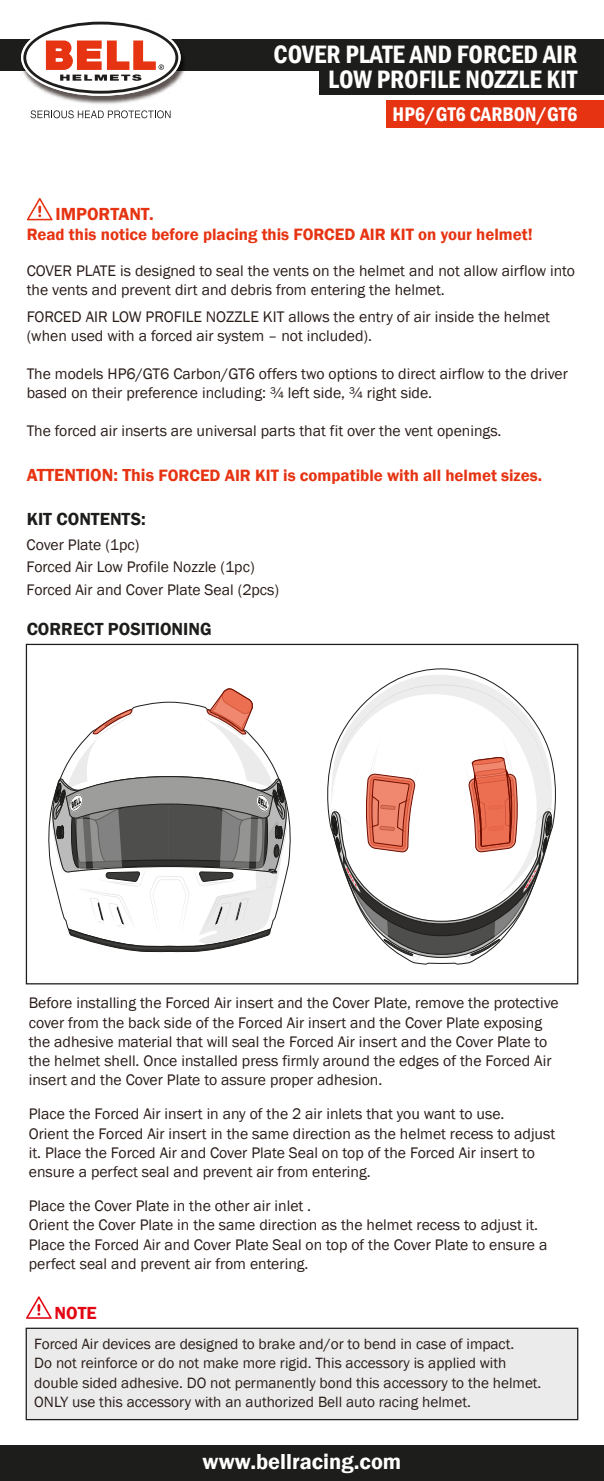
<style>
.page{position:relative;width:604px;height:1481px;background:#fff}
.page>*{position:absolute;margin:0;border:0;box-sizing:border-box;transform-origin:0 0}
.t1{font:600 condensed 25.88px/24.8px "Franklin Gothic";color:#fff;text-align:right}
.t2{font:600 22.28px "Franklin Gothic";color:#fff}
.t3{font:600 condensed 20.25px "Franklin Gothic";color:#fff}
.t4{font:600 18px "Franklin Gothic";color:#1d1d1b}
.t5{font:600 18px "Franklin Gothic";color:#e63312}
.t6{font:600 18px "Franklin Gothic";color:#e30613}
.t7{font:600 16.88px "Franklin Gothic";color:#e63312}
.t8{font:15.75px/19.1px "Franklin Gothic";color:#291c19}
.t9{font:15.3px/19.1px "Franklin Gothic";color:#291c19}
.s1{font-size:18px}
.s2{font-size:17.78px}
</style>
<div class="page">
<div style="left:0;top:39px;width:604px;height:32px;background:#1d1d1b"></div>
<div style="left:320px;top:58px;width:284px;height:37px;background:#1d1d1b"></div>
<div style="left:386px;top:101px;width:218px;height:27px;background:#e63312"></div>
<svg style="left:27px;top:198px;width:26px;height:22px"></svg>
<svg style="left:327px;top:668px;width:229px;height:297px"></svg>
<img style="left:25px;top:849px;width:324px;height:136px">
<svg style="left:52px;top:688px;width:235px;height:265px"></svg>
<svg style="left:330px;top:684px;width:224px;height:278px"></svg>
<div style="left:0;top:1445px;width:604px;height:36px;background:#1d1d1b"></div>
<img style="left:54px;top:54px;width:131px;height:51px">
<svg style="left:21px;top:21px;width:160px;height:75px"></svg>
<svg style="left:31px;top:110px;width:139px;height:8px"></svg>
<div style="left:26px;top:1328px;width:552px;height:92px;background:#ebebeb;border:1px solid #1d1d1b"></div>
<svg style="left:26px;top:1296px;width:26px;height:23px"></svg>
<h1 class="t1" style="left:274px;top:42px;width:305px">COVER PLATE AND FORCED AIR<br>LOW PROFILE NOZZLE KIT</h1>
<p class="t5" style="left:56px;top:203px;width:100px">IMPORTANT.</p>
<p class="t3" style="left:393px;top:101px;width:186px">HP6/GT6 CARBON/GT6</p>
<p class="t7" style="left:27px;top:224px;width:508px">Read this notice before placing this FORCED AIR KIT on your helmet!</p>
<p class="t8" style="left:27px;top:262px;width:550px">COVER PLATE is designed to seal the vents on the helmet and not allow airflow into the vents and prevent dirt and debris from entering the helmet.</p>
<p class="t8" style="left:27px;top:308px;width:525px">FORCED AIR LOW PROFILE NOZZLE KIT allows the entry of air inside the helmet (when used with a forced air system – not included).</p>
<p class="t8" style="left:27px;top:365px;width:543px">The models HP6/GT6 Carbon/GT6 offers two options to direct airflow to the driver based on their preference including: ¾ left side, ¾ right side.</p>
<p class="t8" style="left:27px;top:421px;width:476px">The forced air inserts are universal parts that fit over the vent openings.</p>
<p class="t7" style="left:27px;top:465px;width:517px"><span class="s1">ATTENTION:</span> <span class="s2">This</span> FORCED AIR KIT is compatible with all helmet sizes.</p>
<p class="t4" style="left:27px;top:508px;width:121px">KIT CONTENTS:</p>
<p class="t8" style="left:27px;top:533px;width:254px;line-height:22.5px">Cover Plate (1pc)<br>Forced Air Low Profile Nozzle (1pc)<br>Forced Air and Cover Plate Seal (2pcs)</p>
<p class="t4" style="left:27px;top:618px;width:186px">CORRECT POSITIONING</p>
<p class="t8" style="left:29px;top:994px;width:531px">Before installing the Forced Air insert and the Cover Plate, remove the protective cover from the back side of the Forced Air insert and the Cover Plate exposing the adhesive material that will seal the Forced Air insert and the Cover Plate to the helmet shell. Once installed press firmly around the edges of the Forced Air insert and the Cover Plate to assure proper adhesion.</p>
<p class="t8" style="left:29px;top:1105px;width:528px">Place the Forced Air insert in any of the 2 air inlets that you want to use.<br>Orient the Forced Air insert in the same direction as the helmet recess to adjust it. Place the Forced Air and Cover Plate Seal on top of the Forced Air insert to ensure a perfect seal and prevent air from entering.</p>
<p class="t8" style="left:29px;top:1197px;width:520px">Place the Cover Plate in the other air inlet .<br>Orient the Cover Plate in the same direction as the helmet recess to adjust it.<br>Place the Forced Air and Cover Plate Seal on top of the Cover Plate to ensure a perfect seal and prevent air from entering.</p>
<p class="t6" style="left:55px;top:1301px;width:44px">NOTE</p>
<p class="t9" style="left:34px;top:1335px;width:509px">Forced Air devices are designed to brake and/or to bend in case of impact.<br>Do not reinforce or do not make more rigid. This accessory is applied with double sided adhesive. DO not permanently bond this accessory to the helmet.<br>ONLY use this accessory with an authorized Bell auto racing helmet.</p>
<h2 class="t2" style="left:203px;top:1448px;width:200px">www.bellracing.com</h2>
</div>
